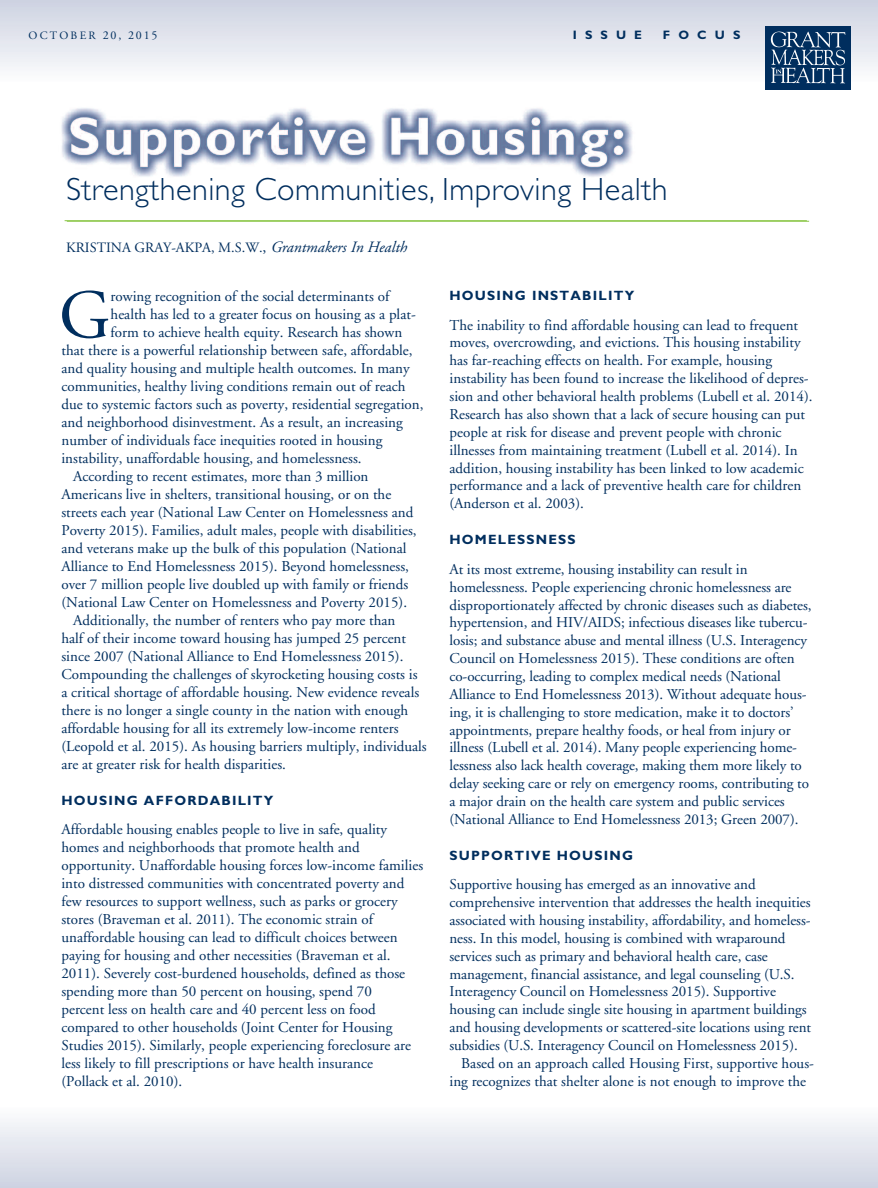
<style>
.page{position:relative;width:878px;height:1188px;background:#fff}
.page>*{position:absolute;margin:0;border:0;box-sizing:border-box;transform-origin:0 0}
.t1{font:69.3px "Adobe Garamond";color:#002e5e}
.t2{font:300 32.25px "Gill Sans";letter-spacing:.015em;color:#002e5e}
.t3{font:15px/17.9px "Adobe Garamond";color:#002e5e}
.t4{font:14.25px "Adobe Garamond";color:#002e5e}
.t5{font:700 13.5px "Gill Sans";letter-spacing:.09em;color:#002e5e}
.t6{font:700 12.3px "Gill Sans";letter-spacing:.66em;color:#002e5e}
.t7{font:11.25px "Adobe Garamond";letter-spacing:.2em;color:#002e5e}
.s1{font-size:12px}
.s2{font-size:15.75px}
.s3{font-style:italic;font-size:15.75px}
</style>
<div class="page">
<div style="left:0;top:1107px;width:878px;height:81px;background:linear-gradient(to bottom,#fcfcfd,#cdd2e1)"></div>
<div style="left:0;top:0;width:878px;height:81px;background:linear-gradient(to bottom,#ccd1e0,#fbfcfc)"></div>
<img style="left:765px;top:27px;width:85px;height:62px">
<hr style="left:67px;top:221px;width:742px;height:1px;background:#8cc749">
<hr style="left:0;top:1187px;width:878px;height:1px;background:#fff">
<img style="left:61px;top:108px;width:572px;height:69px">
<hr style="left:65px;top:220px;width:741px;height:1px;background:#8cc749">
<p class="t7" style="left:28px;top:31px;width:130px">OCTOBER <span class="s1">20, 2015</span></p>
<p class="t6" style="left:572px;top:30px;width:71px">ISSUE</p>
<p class="t6" style="left:663px;top:30px;width:79px">FOCUS</p>
<h2 class="t2" style="left:66px;top:177px;width:603px">Strengthening Communities, Improving Health</h2>
<p class="t4" style="left:66px;top:241px;width:342px">KRISTINA GRAY-AKPA, M.S.W.<span class="s2">,</span> <span class="s3">Grantmakers In Health</span></p>
<h1 class="t1" style="left:59px;top:288px;width:53px">G</h1>
<p class="t3" style="left:111px;top:289px;width:280px">rowing recognition of the social determinants of</p>
<p class="t3" style="left:111px;top:307px;width:307px">health has led to a greater focus on housing as a plat-</p>
<p class="t3" style="left:111px;top:325px;width:293px">form to achieve health equity. Research has shown</p>
<p class="t3" style="left:61px;top:343px;width:352px">that there is a powerful relationship between safe, affordable,</p>
<p class="t3" style="left:61px;top:361px;width:350px">and quality housing and multiple health outcomes. In many</p>
<p class="t3" style="left:61px;top:379px;width:345px">communities, healthy living conditions remain out of reach</p>
<p class="t3" style="left:61px;top:397px;width:363px">due to systemic factors such as poverty, residential segregation,</p>
<p class="t3" style="left:61px;top:415px;width:343px">and neighborhood disinvestment. As a result, an increasing</p>
<p class="t3" style="left:61px;top:433px;width:322px">number of individuals face inequities rooted in housing</p>
<p class="t3" style="left:61px;top:451px;width:302px">instability, unaffordable housing, and homelessness.</p>
<p class="t3" style="left:73px;top:469px;width:297px">According to recent estimates, more than 3 million</p>
<p class="t3" style="left:61px;top:487px;width:331px">Americans live in shelters, transitional housing, or on the</p>
<p class="t3" style="left:61px;top:505px;width:353px">streets each year (National Law Center on Homelessness and</p>
<p class="t3" style="left:61px;top:523px;width:356px">Poverty 2015). Families, adult males, people with disabilities,</p>
<p class="t3" style="left:61px;top:541px;width:346px">and veterans make up the bulk of this population (National</p>
<p class="t3" style="left:61px;top:559px;width:349px">Alliance to End Homelessness 2015). Beyond homelessness,</p>
<p class="t3" style="left:61px;top:577px;width:348px">over 7 million people live doubled up with family or friends</p>
<p class="t3" style="left:61px;top:595px;width:347px">(National Law Center on Homelessness and Poverty 2015).</p>
<p class="t3" style="left:73px;top:613px;width:324px">Additionally, the number of renters who pay more than</p>
<p class="t3" style="left:61px;top:631px;width:346px">half of their income toward housing has jumped 25 percent</p>
<p class="t3" style="left:61px;top:649px;width:343px">since 2007 (National Alliance to End Homelessness 2015).</p>
<p class="t3" style="left:61px;top:667px;width:357px">Compounding the challenges of skyrocketing housing costs is</p>
<p class="t3" style="left:61px;top:685px;width:359px">a critical shortage of affordable housing. New evidence reveals</p>
<p class="t3" style="left:61px;top:703px;width:348px">there is no longer a single county in the nation with enough</p>
<p class="t3" style="left:61px;top:721px;width:338px">affordable housing for all its extremely low-income renters</p>
<p class="t3" style="left:61px;top:739px;width:367px">(Leopold et al. 2015). As housing barriers multiply, individuals</p>
<p class="t3" style="left:61px;top:757px;width:226px">are at greater risk for health disparities.</p>
<p class="t5" style="left:61px;top:796px;width:213px">HOUSING AFFORDABILITY</p>
<p class="t3" style="left:61px;top:822px;width:363px">Affordable housing enables people to live in safe, quality homes and neighborhoods that promote health and opportunity. Unaffordable housing forces low-income families into distressed communities with concentrated poverty and few resources to support wellness, such as parks or grocery stores (Braveman et al. 2011). The economic strain of unaffordable housing can lead to difficult choices between paying for housing and other necessities (Braveman et al.<br>2011). Severely cost-burdened households, defined as those spending more than 50 percent on housing, spend 70<br>percent less on health care and 40 percent less on food compared to other households (Joint Center for Housing Studies 2015). Similarly, people experiencing foreclosure are less likely to fill prescriptions or have health insurance (Pollack et al. 2010).</p>
<p class="t5" style="left:449px;top:290px;width:186px">HOUSING INSTABILITY</p>
<p class="t3" style="left:449px;top:317px;width:364px">The inability to find affordable housing can lead to frequent moves, overcrowding, and evictions. This housing instability has far-reaching effects on health. For example, housing instability has been found to increase the likelihood of depres&shy;sion and other behavioral health problems (Lubell et al. 2014).<br>Research has also shown that a lack of secure housing can put people at risk for disease and prevent people with chronic illnesses from maintaining treatment (Lubell et al. 2014). In addition, housing instability has been linked to low academic performance and a lack of preventive health care for children (Anderson et al. 2003).</p>
<p class="t5" style="left:449px;top:534px;width:128px">HOMELESSNESS</p>
<p class="t3" style="left:449px;top:562px;width:363px">At its most extreme, housing instability can result in homelessness. People experiencing chronic homelessness are disproportionately affected by chronic diseases such as diabetes, hypertension, and HIV/AIDS; infectious diseases like tubercu&shy;losis; and substance abuse and mental illness (U.S. Interagency Council on Homelessness 2015). These conditions are often co-occurring, leading to complex medical needs (National Alliance to End Homelessness 2013). Without adequate hous&shy;ing, it is challenging to store medication, make it to doctors’ appointments, prepare healthy foods, or heal from injury or illness (Lubell et al. 2014). Many people experiencing home&shy;lessness also lack health coverage, making them more likely to delay seeking care or rely on emergency rooms, contributing to a major drain on the health care system and public services (National Alliance to End Homelessness 2013; Green 2007).</p>
<p class="t5" style="left:449px;top:850px;width:185px">SUPPORTIVE HOUSING</p>
<p class="t3" style="left:449px;top:877px;width:308px">Supportive housing has emerged as an innovative and</p>
<p class="t3" style="left:449px;top:895px;width:362px">comprehensive intervention that addresses the health inequities</p>
<p class="t3" style="left:449px;top:913px;width:362px">associated with housing instability, affordability, and homeless-</p>
<p class="t3" style="left:449px;top:931px;width:337px">ness. In this model, housing is combined with wraparound</p>
<p class="t3" style="left:449px;top:948px;width:320px">services such as primary and behavioral health care, case</p>
<p class="t3" style="left:449px;top:966px;width:346px">management, financial assistance, and legal counseling (U.S.</p>
<p class="t3" style="left:449px;top:984px;width:328px">Interagency Council on Homelessness 2015). Supportive</p>
<p class="t3" style="left:449px;top:1002px;width:358px">housing can include single site housing in apartment buildings</p>
<p class="t3" style="left:449px;top:1020px;width:363px">and housing developments or scattered-site locations using rent</p>
<p class="t3" style="left:449px;top:1038px;width:350px">subsidies (U.S. Interagency Council on Homelessness 2015).</p>
<p class="t3" style="left:461px;top:1056px;width:354px">Based on an approach called Housing First, supportive hous-</p>
<p class="t3" style="left:449px;top:1074px;width:358px">ing recognizes that shelter alone is not enough to improve the</p>
</div>
